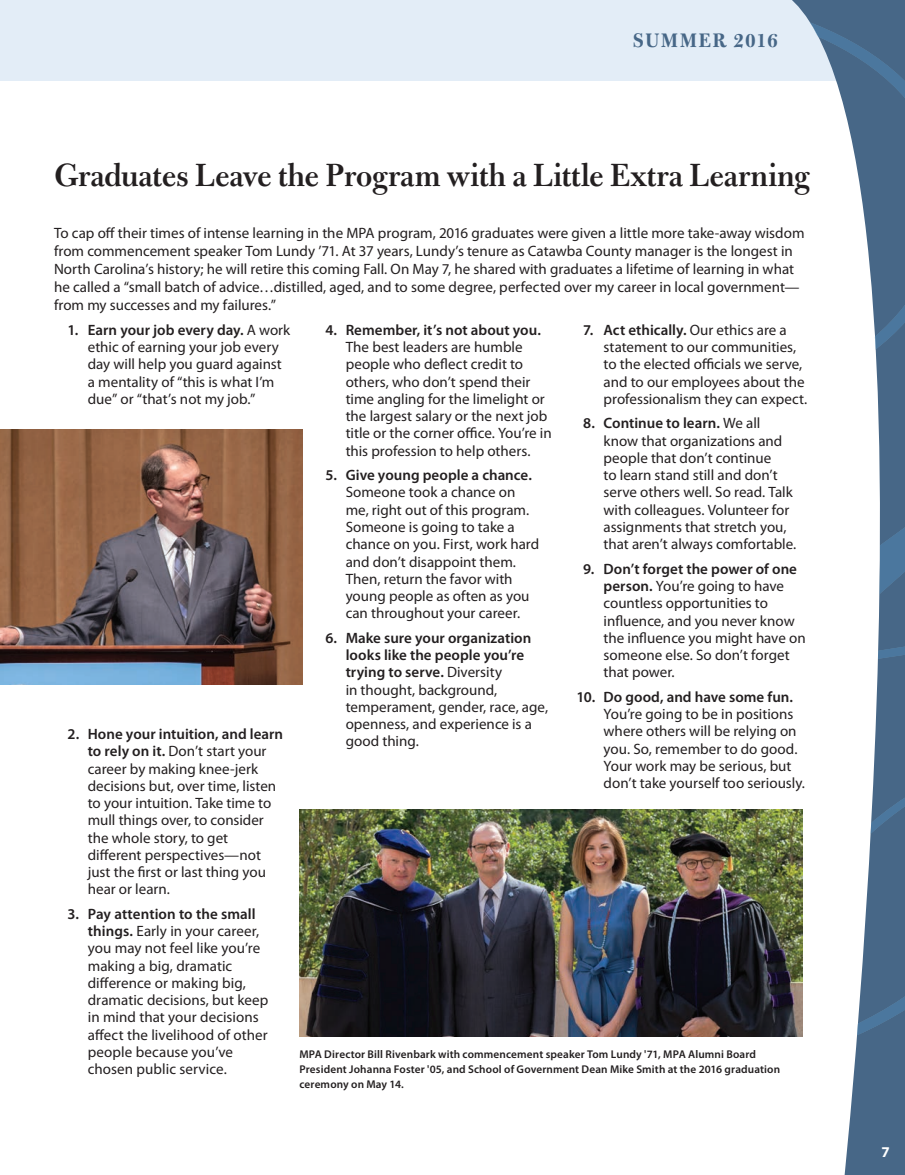
<style>
.page{position:relative;width:905px;height:1175px;background:#fff}
.page>*{position:absolute;margin:0;border:0;box-sizing:border-box;transform-origin:0 0}
.t1{font:600 34.5px "Bulmer MT Std";letter-spacing:-.01em;color:#231f20}
.t2{font:700 21px "Bulmer MT Std";letter-spacing:.06em;color:#476787}
.t3{font:15px/17.2px "Myriad Pro";color:#231f20}
.t4{font:600 15px "Myriad Pro";color:#231f20}
.t5{font:700 15px "Myriad Pro";color:#fff}
.t6{font:600 11.25px/15px "Myriad Pro";letter-spacing:.01em;color:#231f20}
.s1{font-weight:600}
</style>
<div class="page">
<div style="left:0;top:0;width:904px;height:81px;background:#e3edf7"></div>
<svg style="left:687px;top:1036px;width:217px;height:138px"></svg>
<svg style="left:786px;top:0;width:118px;height:1152px"></svg>
<img style="left:299px;top:809px;width:503px;height:227px">
<img style="left:1px;top:429px;width:302px;height:255px">
<h2 class="t2" style="left:633px;top:29px;width:146px">SUMMER 2016</h2>
<h1 class="t1" style="left:54px;top:157px;width:757px">Graduates Leave the Program with a Little Extra Learning</h1>
<p class="t3" style="left:54px;top:224px;width:752px;line-height:18px">To cap off their times of intense learning in the MPA program, 2016 graduates were given a little more take-away wisdom from commencement speaker Tom Lundy ’71. At 37 years, Lundy’s tenure as Catawba County manager is the longest in North Carolina’s history; he will retire this coming Fall. On May 7, he shared with graduates a lifetime of learning in what he called a “small batch of advice…distilled, aged, and to some degree, perfected over my career in local government— from my successes and my failures.”</p>
<p class="t3" style="left:88px;top:321px;width:204px;text-indent:-20px"><span class="s1">1. Earn your job every day.</span> A work ethic of earning your job every day will help you guard against a mentality of “this is what I’m due” or “that’s not my job.”</p>
<p class="t3" style="left:603px;top:321px;width:205px;text-indent:-20px"><span class="s1">7. Act ethically.</span> Our ethics are a statement to our communities, to the elected officials we serve, and to our employees about the professionalism they can expect.</p>
<p class="t3" style="left:603px;top:414px;width:194px;text-indent:-20px"><span class="s1">8. Continue to learn.</span> We all know that organizations and people that don’t continue<br>to learn stand still and don’t serve others well. So read. Talk with colleagues. Volunteer for assignments that stretch you, that aren’t always comfortable.</p>
<p class="t3" style="left:603px;top:560px;width:203px;text-indent:-20px"><span class="s1">9. Don’t forget the power of one person.</span> You’re going to have countless opportunities to influence, and you never know the influence you might have on someone else. So don’t forget that power.</p>
<p class="t4" style="left:576px;top:687px;width:218px">10. Do good, and have some fun.</p>
<p class="t3" style="left:603px;top:705px;width:203px">You’re going to be in positions where others will be relying on you. So, remember to do good.<br>Your work may be serious, but don’t take yourself too seriously.</p>
<p class="t4" style="left:325px;top:320px;width:217px">4. Remember, it’s not about you.</p>
<p class="t3" style="left:345px;top:338px;width:207px">The best leaders are humble people who deflect credit to others, who don’t spend their time angling for the limelight or the largest salary or the next job title or the corner office. You’re in this profession to help others.</p>
<p class="t4" style="left:325px;top:465px;width:208px">5. Give young people a chance.</p>
<p class="t3" style="left:345px;top:483px;width:195px">Someone took a chance on me, right out of this program.<br>Someone is going to take a chance on you. First, work hard and don’t disappoint them.<br>Then, return the favor with young people as often as you can throughout your career.</p>
<p class="t3" style="left:345px;top:629px;width:204px;text-indent:-20px"><span class="s1">6. Make sure your organization looks like the people you’re trying to serve.</span> Diversity<br>in thought, background, temperament, gender, race, age, openness, and experience is a good thing.</p>
<p class="t3" style="left:88px;top:725px;width:197px;text-indent:-20px"><span class="s1">2. Hone your intuition, and learn to rely on it.</span> Don’t start your career by making knee-jerk decisions but, over time, listen to your intuition. Take time to mull things over, to consider the whole story, to get different perspectives—not just the first or last thing you hear or learn.</p>
<p class="t3" style="left:88px;top:905px;width:182px;text-indent:-20px"><span class="s1">3. Pay attention to the small things.</span> Early in your career, you may not feel like you’re making a big, dramatic difference or making big, dramatic decisions, but keep in mind that your decisions affect the livelihood of other people because you’ve chosen public service.</p>
<p class="t6" style="left:299px;top:1046px;width:482px">MPA Director Bill Rivenbark with commencement speaker Tom Lundy '71, MPA Alumni Board<br>President Johanna Foster '05, and School of Government Dean Mike Smith at the 2016 graduation ceremony on May 14.</p>
<p class="t5" style="left:881px;top:1141px;width:10px">7</p>
</div>
